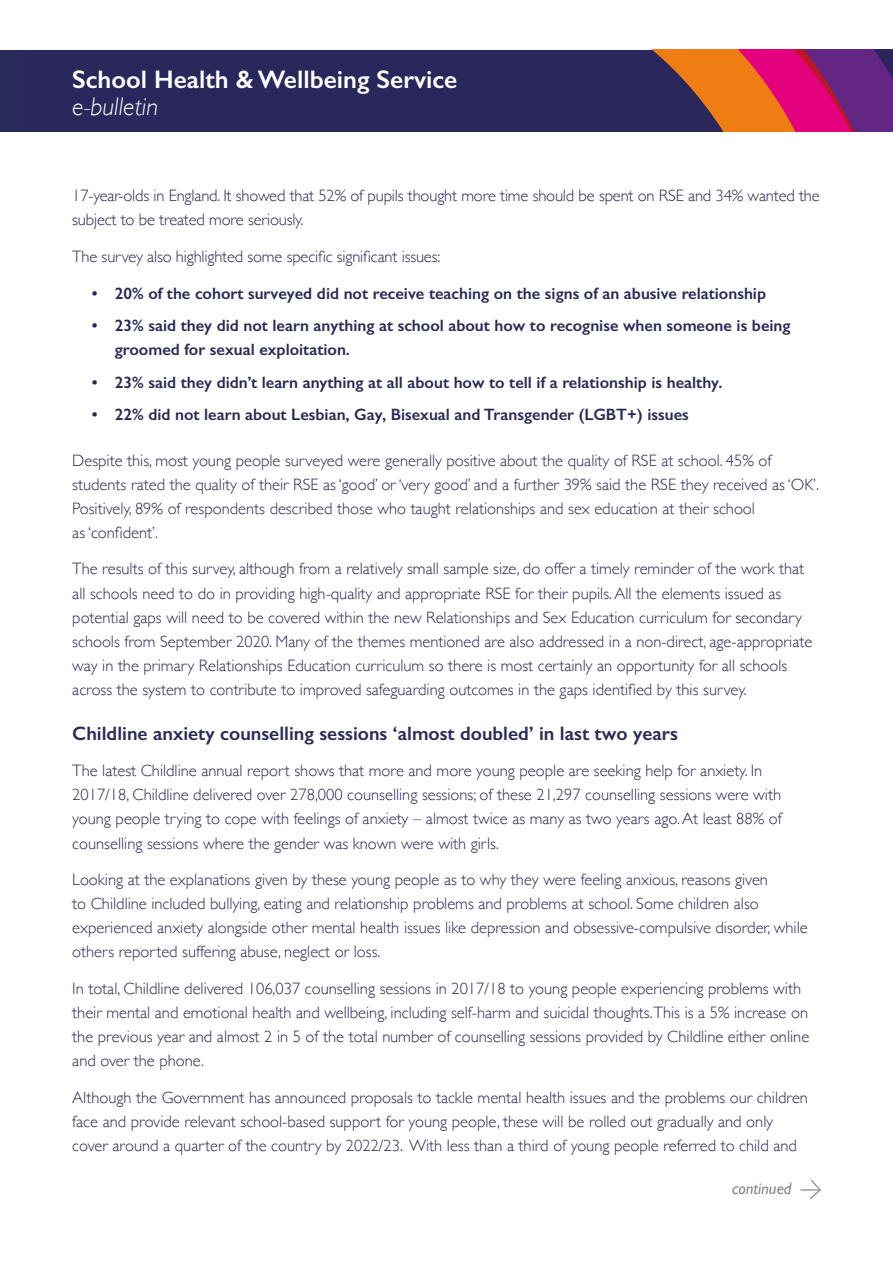
<style>
.page{position:relative;width:893px;height:1263px;background:#fff}
.page>*{position:absolute;margin:0;border:0;box-sizing:border-box;transform-origin:0 0}
.t1{font:600 25.5px "Gill Sans";color:#fff}
.t2{font:italic 300 25.5px "Gill Sans";color:#fff}
.t3{font:600 19.5px "Gill Sans";color:#29295a}
.t4{font:300 16.5px/24px "Gill Sans";color:#29295a}
.t5{font:600 16.5px/24px "Gill Sans";color:#29295a}
.t6{font:italic 16.5px "Gill Sans";color:#878787}
</style>
<div class="page">
<div style="left:0;top:50px;width:893px;height:82px;background:#29295a"></div>
<svg style="left:652px;top:50px;width:241px;height:82px"></svg>
<svg style="left:801px;top:1179px;width:20px;height:21px"></svg>
<h1 class="t1" style="left:72px;top:64px;width:387px">School Health &amp; Wellbeing Service</h1>
<h1 class="t2" style="left:72px;top:92px;width:87px">e-bulletin</h1>
<p class="t4" style="left:72px;top:183px;width:749px">17-year-olds in England. It showed that 52% of pupils thought more time should be spent on RSE and 34% wanted the subject to be treated more seriously.</p>
<p class="t4" style="left:72px;top:244px;width:369px">The survey also highlighted some specific significant issues:</p>
<p class="t5" style="left:92px;top:281px;width:676px">• 20% of the cohort surveyed did not receive teaching on the signs of an abusive relationship</p>
<p class="t5" style="left:115px;top:314px;width:677px;text-indent:-23px">• 23% said they did not learn anything at school about how to recognise when someone is being groomed for sexual exploitation.</p>
<p class="t5" style="left:92px;top:370px;width:632px">• 23% said they didn’t learn anything at all about how to tell if a relationship is healthy.</p>
<p class="t5" style="left:92px;top:403px;width:599px">• 22% did not learn about Lesbian, Gay, Bisexual and Transgender (LGBT+) issues</p>
<p class="t4" style="left:72px;top:447px;width:748px">Despite this, most young people surveyed were generally positive about the quality of RSE at school. 45% of students rated the quality of their RSE as ‘good’ or ‘very good’ and a further 39% said the RSE they received as ‘OK’.<br>Positively, 89% of respondents described those who taught relationships and sex education at their school<br>as ‘confident’.</p>
<p class="t4" style="left:72px;top:556px;width:742px">The results of this survey, although from a relatively small sample size, do offer a timely reminder of the work that all schools need to do in providing high-quality and appropriate RSE for their pupils. All the elements issued as potential gaps will need to be covered within the new Relationships and Sex Education curriculum for secondary schools from September 2020. Many of the themes mentioned are also addressed in a non-direct, age-appropriate way in the primary Relationships Education curriculum so there is most certainly an opportunity for all schools across the system to contribute to improved safeguarding outcomes in the gaps identified by this survey.</p>
<p class="t3" style="left:72px;top:721px;width:607px">Childline anxiety counselling sessions ‘almost doubled’ in last two years</p>
<p class="t4" style="left:72px;top:758px;width:711px">The latest Childline annual report shows that more and more young people are seeking help for anxiety. In 2017/18, Childline delivered over 278,000 counselling sessions; of these 21,297 counselling sessions were with young people trying to cope with feelings of anxiety – almost twice as many as two years ago. At least 88% of counselling sessions where the gender was known were with girls.</p>
<p class="t4" style="left:72px;top:867px;width:737px">Looking at the explanations given by these young people as to why they were feeling anxious, reasons given<br>to Childline included bullying, eating and relationship problems and problems at school. Some children also experienced anxiety alongside other mental health issues like depression and obsessive-compulsive disorder, while others reported suffering abuse, neglect or loss.</p>
<p class="t4" style="left:72px;top:976px;width:738px">In total, Childline delivered 106,037 counselling sessions in 2017/18 to young people experiencing problems with their mental and emotional health and wellbeing, including self-harm and suicidal thoughts.This is a 5% increase on the previous year and almost 2 in 5 of the total number of counselling sessions provided by Childline either online and over the phone.</p>
<p class="t4" style="left:72px;top:1085px;width:737px">Although the Government has announced proposals to tackle mental health issues and the problems our children face and provide relevant school-based support for young people, these will be rolled out gradually and only cover around a quarter of the country by 2022/23. With less than a third of young people referred to child and</p>
<p class="t6" style="left:732px;top:1179px;width:61px">continued</p>
</div>
